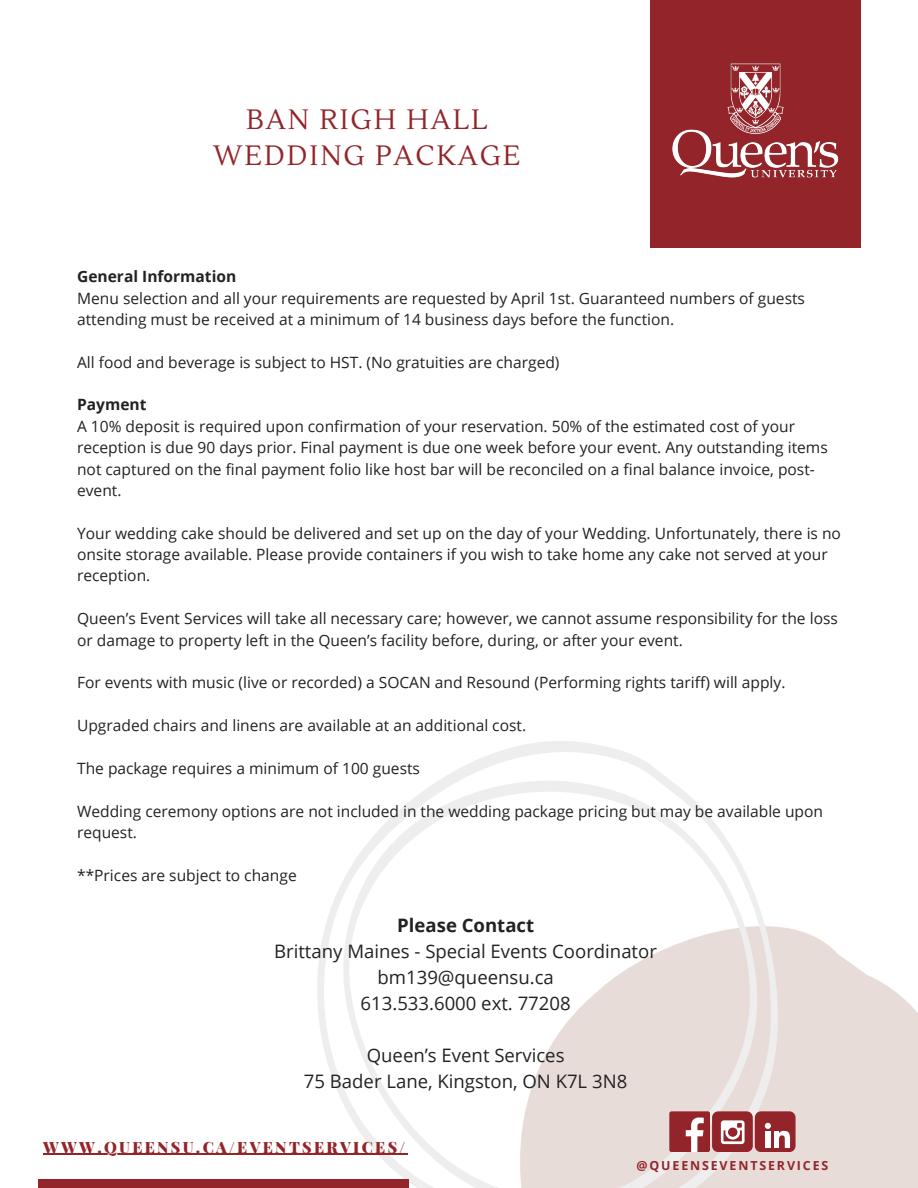
<style>
.page{position:relative;width:918px;height:1188px;background:#fff}
.page>*{position:absolute;margin:0;border:0;box-sizing:border-box;transform-origin:0 0}
.t1{font:27.9px/36px "Lustria";letter-spacing:.07em;color:#93252a;text-align:center}
.t2{font:18.6px/25.8px "Open Sans";color:#222;text-align:center}
.t3{font:15.6px/21.3px "Open Sans";color:#222}
.t4{font:900 15.6px "Playfair Display";letter-spacing:.15em;color:#93252a}
.t5{font:700 12.45px "Open Sans";letter-spacing:.15em;color:#93252a}
.s1{font-weight:700}
</style>
<div class="page">
<div style="left:651px;top:0;width:209px;height:247px;background:#93252a"></div>
<img style="left:650px;top:41px;width:189px;height:159px">
<svg style="left:784px;top:927px;width:134px;height:261px;background:#ebe0de"></svg>
<svg style="left:317px;top:741px;width:467px;height:447px"></svg>
<svg style="left:334px;top:772px;width:433px;height:416px"></svg>
<div style="left:39px;top:1179px;width:370px;height:9px;background:#93252a"></div>
<hr style="left:43px;top:1154px;width:365px;height:1px;background:#93252a">
<div style="left:669px;top:1111px;width:41px;height:41px;background:#93252a;border-radius:2px"></div>
<svg style="left:686px;top:1118px;width:18px;height:34px"></svg>
<div style="left:712px;top:1111px;width:41px;height:41px;background:#93252a;border-radius:6px"></div>
<svg style="left:721px;top:1120px;width:24px;height:24px"></svg>
<div style="left:755px;top:1111px;width:40px;height:41px;background:#93252a;border-radius:6px"></div>
<svg style="left:765px;top:1123px;width:6px;height:6px"></svg>
<div style="left:765px;top:1131px;width:5px;height:17px;background:#fff"></div>
<div style="left:774px;top:1131px;width:5px;height:17px;background:#fff"></div>
<svg style="left:779px;top:1130px;width:11px;height:18px"></svg>
<h2 class="t1" style="left:213px;top:102px;width:309px">BAN RIGH HALL<br>WEDDING PACKAGE</h2>
<p class="t3" style="left:77px;top:265px;width:729px"><span class="s1">General Information<br></span>Menu selection and all your requirements are requested by April 1st. Guaranteed numbers of guests attending must be received at a minimum of 14 business days before the function.</p>
<p class="t3" style="left:77px;top:351px;width:484px">All food and beverage is subject to HST. (No gratuities are charged)</p>
<h4 class="t3" style="left:77px;top:394px;width:752px"><span class="s1">Payment<br></span>A 10% deposit is required upon confirmation of your reservation. 50% of the estimated cost of your reception is due 90 days prior. Final payment is due one week before your event. Any outstanding items not captured on the final payment folio like host bar will be reconciled on a final balance invoice, post&shy;event.</h4>
<h4 class="t3" style="left:77px;top:522px;width:765px">Your wedding cake should be delivered and set up on the day of your Wedding. Unfortunately, there is no onsite storage available. Please provide containers if you wish to take home any cake not served at your reception.</h4>
<h4 class="t3" style="left:77px;top:607px;width:762px">Queen’s Event Services will take all necessary care; however, we cannot assume responsibility for the loss or damage to property left in the Queen’s facility before, during, or after your event.</h4>
<h4 class="t3" style="left:77px;top:672px;width:710px">For events with music (live or recorded) a SOCAN and Resound (Performing rights tariff) will apply.</h4>
<h4 class="t3" style="left:77px;top:714px;width:451px">Upgraded chairs and linens are available at an additional cost.</h4>
<h4 class="t3" style="left:77px;top:757px;width:344px">The package requires a minimum of 100 guests</h4>
<h4 class="t3" style="left:77px;top:800px;width:748px">Wedding ceremony options are not included in the wedding package pricing but may be available upon request.</h4>
<h4 class="t3" style="left:77px;top:864px;width:221px">**Prices are subject to change</h4>
<h4 class="t2" style="left:274px;top:912px;width:384px"><span class="s1">Please Contact<br></span>Brittany Maines - Special Events Coordinator bm139@queensu.ca<br>613.533.6000 ext. 77208</h4>
<h4 class="t2" style="left:304px;top:1042px;width:325px">Queen’s Event Services<br>75 Bader Lane, Kingston, ON K7L 3N8</h4>
<h2 class="t4" style="left:43px;top:1136px;width:364px">WWW.QUEENSU.CA/EVENTSERVICES/</h2>
<p class="t5" style="left:637px;top:1157px;width:193px">@QUEENSEVENTSERVICES</p>
</div>
